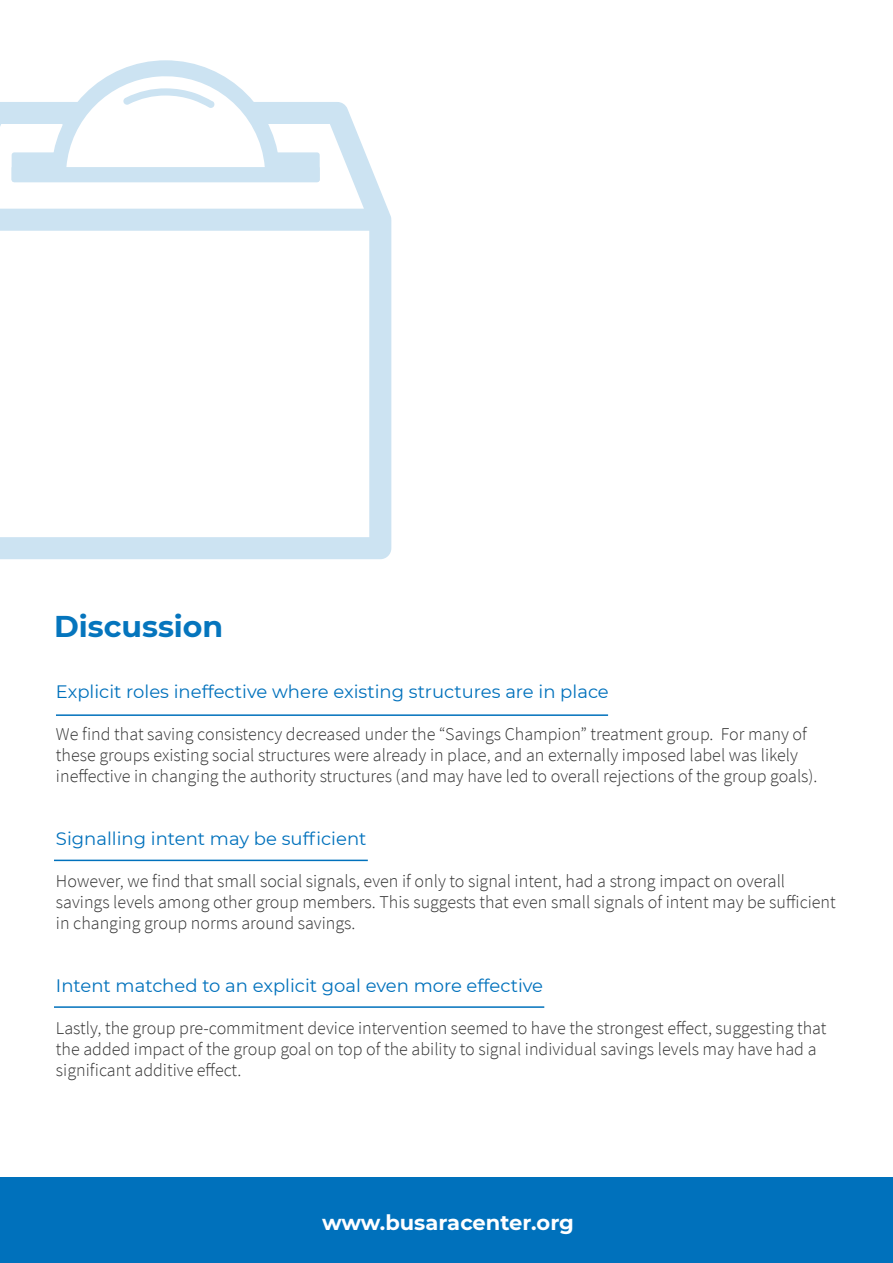
<style>
.page{position:relative;width:893px;height:1263px;background:#fff}
.page>*{position:absolute;margin:0;border:0;box-sizing:border-box;transform-origin:0 0}
.t1{font:700 30px "Montserrat";color:#0575bd}
.t2{font:700 21px "Montserrat";color:#fff}
.t3{font:300 18px/21px "Source Sans Pro";color:#323232}
.t4{font:18px "Montserrat";color:#0071bc}
</style>
<div class="page">
<div style="left:1px;top:1177px;width:892px;height:86px;background:#0071bc"></div>
<svg style="left:0;top:102px;width:391px;height:457px"></svg>
<svg style="left:12px;top:60px;width:308px;height:122px"></svg>
<hr style="left:56px;top:714px;width:552px;height:2px;background:#0071bc">
<hr style="left:54px;top:860px;width:314px;height:1px;background:#0071bc">
<hr style="left:54px;top:1006px;width:490px;height:2px;background:#0071bc">
<p class="t1" style="left:54px;top:605px;width:171px">Discussion</p>
<p class="t4" style="left:56px;top:679px;width:554px">Explicit roles ineffective where existing structures are in place</p>
<p class="t3" style="left:56px;top:723px;width:763px">We find that saving consistency decreased under the “Savings Champion” treatment group. For many of these groups existing social structures were already in place, and an externally imposed label was likely ineffective in changing the authority structures (and may have led to overall rejections of the group goals).</p>
<p class="t4" style="left:56px;top:826px;width:312px">Signalling intent may be sufficient</p>
<p class="t3" style="left:56px;top:870px;width:781px">However, we find that small social signals, even if only to signal intent, had a strong impact on overall savings levels among other group members. This suggests that even small signals of intent may be sufficient in changing group norms around savings.</p>
<p class="t4" style="left:56px;top:973px;width:489px">Intent matched to an explicit goal even more effective</p>
<p class="t3" style="left:56px;top:1017px;width:772px">Lastly, the group pre-commitment device intervention seemed to have the strongest effect, suggesting that the added impact of the group goal on top of the ability to signal individual savings levels may have had a significant additive effect.</p>
<p class="t2" style="left:322px;top:1207px;width:253px">www.busaracenter.org</p>
</div>
